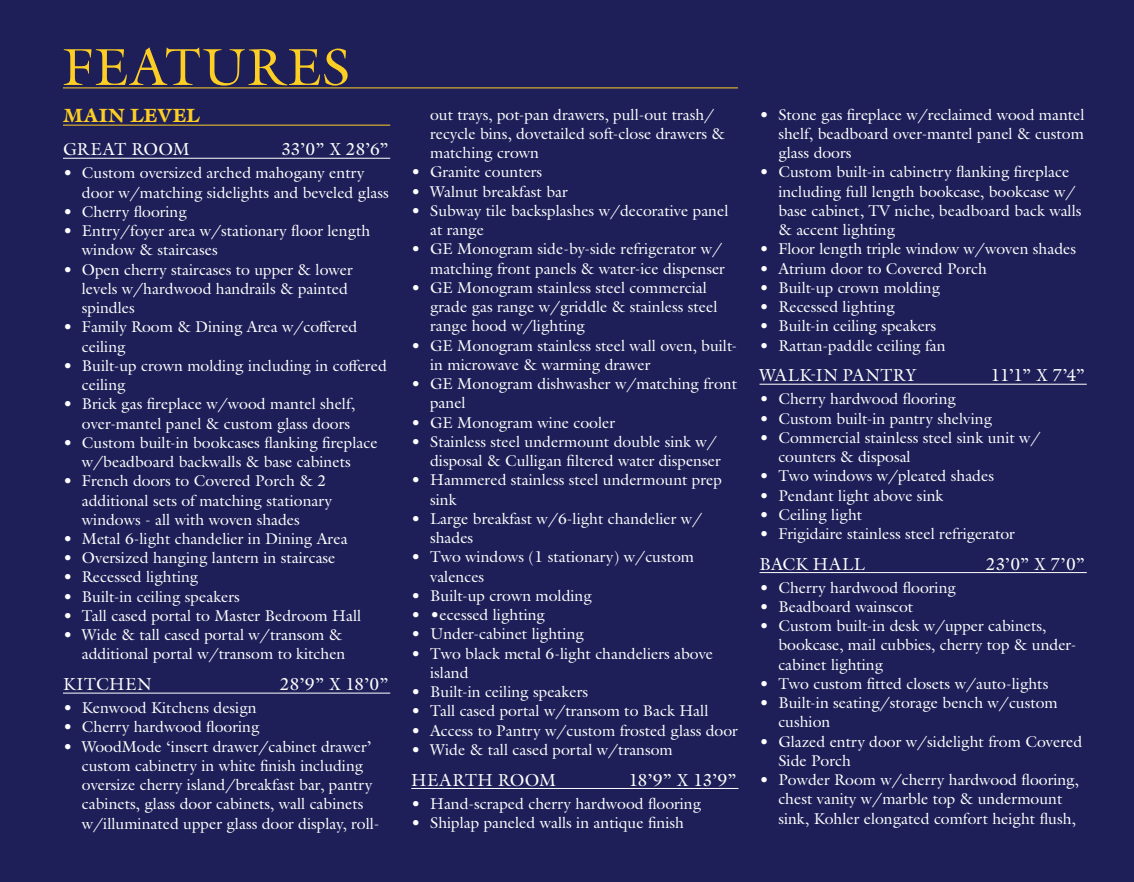
<style>
.page{position:relative;width:1134px;height:882px;background:#1e1f58}
.page>*{position:absolute;margin:0;border:0;box-sizing:border-box;transform-origin:0 0}
.t1{font:52.5px "Galliard Pro";letter-spacing:.02em;color:#fdce24}
.t2{font:900 19.25px "Galliard Pro";letter-spacing:.015em;color:#fdce24}
.t3{font:17.5px "Galliard Pro";letter-spacing:.01em;color:#fff}
.t4{font:17.5px "Galliard Pro";letter-spacing:.035em;color:#fff}
.t5{font:15.75px/19.2px "Galliard Pro";color:#fff}
</style>
<div class="page">
<hr style="left:63px;top:125px;width:327px;height:1px;background:#fdce24">
<hr style="left:63px;top:158px;width:327px;height:1px;background:#fff">
<hr style="left:63px;top:693px;width:327px;height:1px;background:#fff">
<hr style="left:411px;top:788px;width:327px;height:1px;background:#fff">
<hr style="left:760px;top:384px;width:327px;height:1px;background:#fff">
<hr style="left:760px;top:572px;width:327px;height:1px;background:#fff">
<hr style="left:63px;top:87px;width:675px;height:1px;background:#fdce24">
<h1 class="t1" style="left:63px;top:32px;width:289px">FEATURES</h1>
<p class="t2" style="left:63px;top:103px;width:139px">MAIN LEVEL</p>
<p class="t3" style="left:63px;top:138px;width:128px">GREAT ROOM</p>
<p class="t3" style="left:281px;top:138px;width:109px">33’0” X 28’6”</p>
<p class="t5" style="left:82px;top:163px;width:308px;text-indent:-19px">• Custom oversized arched mahogany entry door w/matching sidelights and beveled glass</p>
<p class="t5" style="left:63px;top:202px;width:125px">• Cherry flooring</p>
<p class="t5" style="left:82px;top:221px;width:290px;text-indent:-19px">• Entry/foyer area w/stationary floor length window &amp; staircases</p>
<p class="t5" style="left:82px;top:259px;width:272px;text-indent:-19px">• Open cherry staircases to upper &amp; lower levels w/hardwood handrails &amp; painted spindles</p>
<p class="t5" style="left:82px;top:317px;width:277px;text-indent:-19px">• Family Room &amp; Dining Area w/coffered ceiling</p>
<p class="t5" style="left:82px;top:355px;width:306px;text-indent:-19px">• Built-up crown molding including in coffered ceiling</p>
<p class="t5" style="left:82px;top:394px;width:275px;text-indent:-19px">• Brick gas fireplace w/wood mantel shelf, over-mantel panel &amp; custom glass doors</p>
<p class="t5" style="left:63px;top:432px;width:316px;text-align:center">• Custom built-in bookcases flanking fireplace w/beadboard backwalls &amp; base cabinets</p>
<p class="t5" style="left:82px;top:471px;width:252px;text-indent:-19px">• French doors to Covered Porch &amp; 2 additional sets of matching stationary windows - all with woven shades</p>
<p class="t5" style="left:63px;top:529px;width:286px">• Metal 6-light chandelier in Dining Area</p>
<p class="t5" style="left:63px;top:548px;width:274px">• Oversized hanging lantern in staircase</p>
<p class="t5" style="left:63px;top:567px;width:137px">• Recessed lighting</p>
<p class="t5" style="left:63px;top:586px;width:178px">• Built-in ceiling speakers</p>
<p class="t5" style="left:63px;top:606px;width:300px">• Tall cased portal to Master Bedroom Hall</p>
<p class="t5" style="left:63px;top:625px;width:284px;text-align:right">• Wide &amp; tall cased portal w/transom &amp; additional portal w/transom to kitchen</p>
<p class="t3" style="left:63px;top:673px;width:90px">KITCHEN</p>
<p class="t3" style="left:280px;top:673px;width:110px">28’9” X 18’0”</p>
<p class="t5" style="left:63px;top:698px;width:195px">• Kenwood Kitchens design</p>
<p class="t5" style="left:63px;top:717px;width:198px">• Cherry hardwood flooring</p>
<p class="t5" style="left:82px;top:736px;width:299px;text-indent:-19px">• WoodMode ‘insert drawer/cabinet drawer’ custom cabinetry in white finish including oversize cherry island/breakfast bar, pantry cabinets, glass door cabinets, wall cabinets w/illuminated upper glass door display, roll-</p>
<p class="t5" style="left:430px;top:104px;width:296px">out trays, pot-pan drawers, pull-out trash/ recycle bins, dovetailed soft-close drawers &amp; matching crown</p>
<p class="t5" style="left:411px;top:162px;width:133px">• Granite counters</p>
<p class="t5" style="left:411px;top:181px;width:158px">• Walnut breakfast bar</p>
<p class="t5" style="left:430px;top:201px;width:300px;text-indent:-19px">• Subway tile backsplashes w/decorative panel at range</p>
<p class="t5" style="left:411px;top:239px;width:315px;text-align:right">• GE Monogram side-by-side refrigerator w/ matching front panels &amp; water-ice dispenser</p>
<p class="t5" style="left:430px;top:278px;width:289px;text-indent:-19px">• GE Monogram stainless steel commercial grade gas range w/griddle &amp; stainless steel range hood w/lighting</p>
<p class="t5" style="left:430px;top:335px;width:309px;text-indent:-19px">• GE Monogram stainless steel wall oven, built&shy;in microwave &amp; warming drawer</p>
<p class="t5" style="left:430px;top:374px;width:308px;text-indent:-19px">• GE Monogram dishwasher w/matching front panel</p>
<p class="t5" style="left:411px;top:412px;width:205px">• GE Monogram wine cooler</p>
<p class="t5" style="left:411px;top:432px;width:311px;text-align:right">• Stainless steel undermount double sink w/ disposal &amp; Culligan filtered water dispenser</p>
<p class="t5" style="left:430px;top:470px;width:293px;text-indent:-19px">• Hammered stainless steel undermount prep sink</p>
<p class="t5" style="left:430px;top:509px;width:274px;text-indent:-19px">• Large breakfast w/6-light chandelier w/ shades</p>
<p class="t5" style="left:430px;top:547px;width:266px;text-indent:-19px">• Two windows (1 stationary) w/custom valences</p>
<p class="t5" style="left:411px;top:586px;width:182px">• Built-up crown molding</p>
<p class="t5" style="left:411px;top:605px;width:135px">• •ecessed lighting</p>
<p class="t5" style="left:411px;top:624px;width:174px">• Under-cabinet lighting</p>
<p class="t5" style="left:430px;top:643px;width:285px;text-indent:-19px">• Two black metal 6-light chandeliers above island</p>
<p class="t5" style="left:411px;top:682px;width:178px">• Built-in ceiling speakers</p>
<p class="t5" style="left:411px;top:701px;width:299px">• Tall cased portal w/transom to Back Hall</p>
<p class="t5" style="left:411px;top:720px;width:328px">• Access to Pantry w/custom frosted glass door</p>
<p class="t5" style="left:411px;top:739px;width:263px">• Wide &amp; tall cased portal w/transom</p>
<p class="t3" style="left:411px;top:768px;width:146px">HEARTH ROOM</p>
<p class="t3" style="left:629px;top:768px;width:110px">18’9” X 13’9”</p>
<p class="t5" style="left:411px;top:793px;width:292px">• Hand-scraped cherry hardwood flooring</p>
<p class="t5" style="left:411px;top:812px;width:274px">• Shiplap paneled walls in antique finish</p>
<p class="t5" style="left:778px;top:104px;width:308px;text-align:justify;text-indent:-19px">• Stone gas fireplace w/reclaimed wood mantel shelf, beadboard over-mantel panel &amp; custom glass doors</p>
<p class="t5" style="left:778px;top:162px;width:305px;text-indent:-19px">• Custom built-in cabinetry flanking fireplace including full length bookcase, bookcase w/ base cabinet, TV niche, beadboard back walls &amp; accent lighting</p>
<p class="t5" style="left:760px;top:239px;width:318px">• Floor length triple window w/woven shades</p>
<p class="t5" style="left:760px;top:258px;width:229px">• Atrium door to Covered Porch</p>
<p class="t5" style="left:760px;top:278px;width:182px">• Built-up crown molding</p>
<p class="t5" style="left:760px;top:297px;width:137px">• Recessed lighting</p>
<p class="t5" style="left:760px;top:316px;width:178px">• Built-in ceiling speakers</p>
<p class="t5" style="left:760px;top:335px;width:188px">• Rattan-paddle ceiling fan</p>
<p class="t4" style="left:760px;top:364px;width:158px">WALK-IN PANTRY</p>
<p class="t3" style="left:991px;top:364px;width:96px">11’1” X 7’4”</p>
<p class="t5" style="left:760px;top:389px;width:198px">• Cherry hardwood flooring</p>
<p class="t5" style="left:760px;top:408px;width:234px">• Custom built-in pantry shelving</p>
<p class="t5" style="left:778px;top:427px;width:264px;text-indent:-19px">• Commercial stainless steel sink unit w/ counters &amp; disposal</p>
<p class="t5" style="left:760px;top:466px;width:236px">• Two windows w/pleated shades</p>
<p class="t5" style="left:760px;top:485px;width:186px">• Pendant light above sink</p>
<p class="t5" style="left:760px;top:504px;width:104px">• Ceiling light</p>
<p class="t5" style="left:760px;top:524px;width:257px">• Frigidaire stainless steel refrigerator</p>
<p class="t3" style="left:760px;top:552px;width:107px">BACK HALL</p>
<p class="t3" style="left:986px;top:552px;width:101px">23’0” X 7’0”</p>
<p class="t5" style="left:760px;top:577px;width:198px">• Cherry hardwood flooring</p>
<p class="t5" style="left:760px;top:597px;width:155px">• Beadboard wainscot</p>
<p class="t5" style="left:778px;top:616px;width:300px;text-indent:-19px">• Custom built-in desk w/upper cabinets, bookcase, mail cubbies, cherry top &amp; under&shy;cabinet lighting</p>
<p class="t5" style="left:760px;top:674px;width:290px">• Two custom fitted closets w/auto-lights</p>
<p class="t5" style="left:778px;top:693px;width:281px;text-indent:-19px">• Built-in seating/storage bench w/custom cushion</p>
<p class="t5" style="left:778px;top:731px;width:305px;text-indent:-19px">• Glazed entry door w/sidelight from Covered<br>Side Porch</p>
<p class="t5" style="left:778px;top:770px;width:302px;text-indent:-19px">• Powder Room w/cherry hardwood flooring, chest vanity w/marble top &amp; undermount sink, Kohler elongated comfort height flush,</p>
</div>
